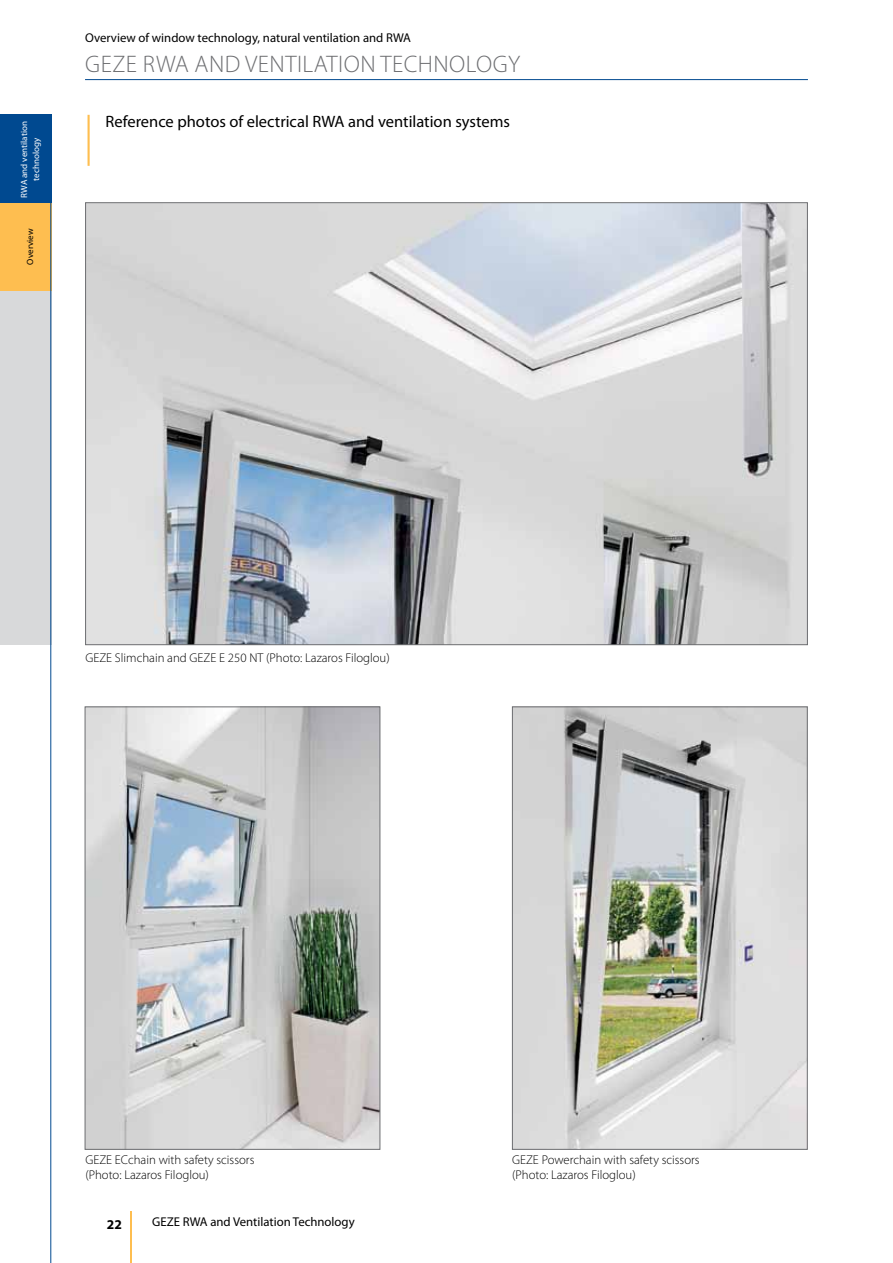
<style>
.page{position:relative;width:893px;height:1263px;background:#fff}
.page>*{position:absolute;margin:0;border:0;box-sizing:border-box;transform-origin:0 0}
.t1{font:300 24px "Myriad Pro";letter-spacing:.02em;color:#6d6e71}
.t2{font:16.5px "Myriad Pro";color:#000}
.t3{font:700 13.5px "Myriad Pro";color:#000}
.t4{font:300 12.75px/15.3px "Myriad Pro";color:#000}
.t5{font:12.75px "Myriad Pro";color:#000}
.t6{font:9px/12px "Myriad Pro";color:#fff;text-align:center}
.t7{font:9px "Myriad Pro";color:#000}
</style>
<div class="page">
<hr style="left:85px;top:79px;width:723px;height:1px;background:#004990">
<hr style="left:130px;top:1212px;width:2px;height:51px;background:#febe50">
<div style="left:0;top:115px;width:51px;height:88px;background:#004990"></div>
<div style="left:0;top:203px;width:51px;height:88px;background:#febe50"></div>
<div style="left:0;top:291px;width:51px;height:88px;background:#d8d9da"></div>
<div style="left:0;top:379px;width:51px;height:89px;background:#d8d9da"></div>
<div style="left:0;top:468px;width:51px;height:88px;background:#d8d9da"></div>
<div style="left:0;top:556px;width:51px;height:88px;background:#d8d9da"></div>
<hr style="left:51px;top:202px;width:1px;height:1061px;background:#004990">
<img style="left:87px;top:709px;width:291px;height:438px">
<div style="left:85px;top:707px;width:295px;height:442px;border:1px solid #6d6e71"></div>
<img style="left:514px;top:709px;width:291px;height:438px">
<div style="left:512px;top:707px;width:295px;height:442px;border:1px solid #6d6e71"></div>
<img style="left:87px;top:204px;width:719px;height:439px">
<hr style="left:88px;top:115px;width:2px;height:51px;background:#febe50">
<p class="t6" style="left:18px;top:197px;width:78px;rotate:-90deg">RWA and ventilation technology</p>
<p class="t7" style="left:25px;top:265px;width:37px;rotate:-90deg">Overview</p>
<p class="t5" style="left:85px;top:30px;width:328px">Overview of window technology, natural ventilation and RWA</p>
<h1 class="t1" style="left:85px;top:50px;width:436px">GEZE RWA and Ventilation Technology</h1>
<p class="t2" style="left:106px;top:111px;width:406px">Reference photos of electrical RWA and ventilation systems</p>
<p class="t4" style="left:85px;top:650px;width:306px">GEZE Slimchain and GEZE E 250 NT (Photo: Lazaros Filoglou)</p>
<p class="t4" style="left:85px;top:1152px;width:170px">GEZE ECchain with safety scissors (Photo: Lazaros Filoglou)</p>
<p class="t4" style="left:512px;top:1152px;width:189px">GEZE Powerchain with safety scissors (Photo: Lazaros Filoglou)</p>
<p class="t3" style="left:107px;top:1216px;width:16px">22</p>
<p class="t5" style="left:152px;top:1213px;width:204px">GEZE RWA and Ventilation Technology</p>
</div>
